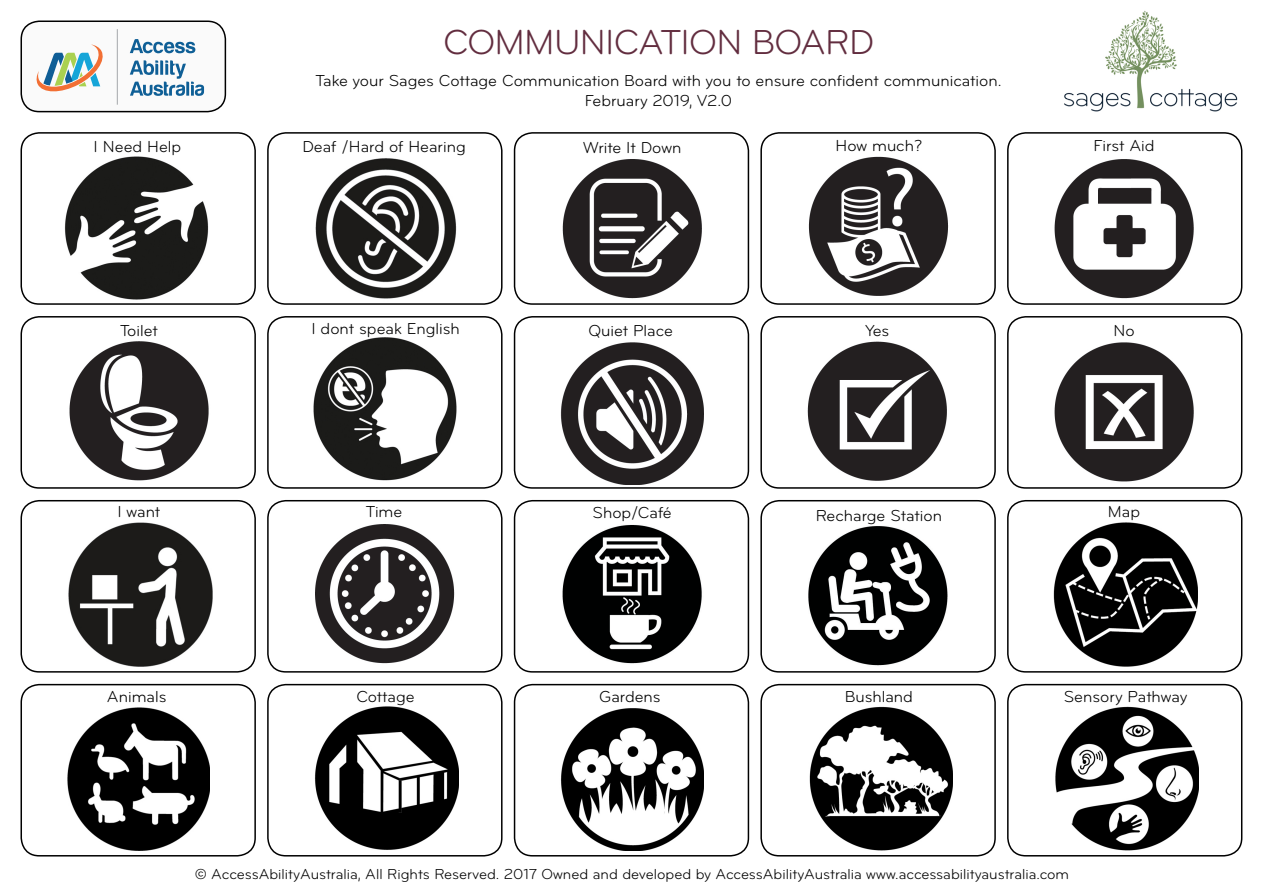
<style>
.page{position:relative;width:1263px;height:893px;background:#fff}
.page>*{position:absolute;margin:0;border:0;box-sizing:border-box;transform-origin:0 0}
.Main_Heading{font:36px "Bryant";letter-spacing:-.02em;color:#622d3f}
.Body_Copy{font:16.5px/19.8px "Bryant";color:#000;text-align:center}
.t1{font:15px "Bryant";color:#000}
</style>
<div class="page">
<div style="left:267px;top:316px;width:235px;height:173px;border:2px solid #000;border-radius:18px"></div>
<div style="left:21px;top:21px;width:204px;height:91px;background:#fafafa;border-radius:18px"></div>
<div style="left:21px;top:21px;width:205px;height:91px;border:2px solid #000;border-radius:18px"></div>
<svg style="left:130px;top:39px;width:65px;height:14px"></svg>
<svg style="left:130px;top:60px;width:74px;height:36px"></svg>
<hr style="left:117px;top:29px;width:1px;height:76px;background:#a4a7aa">
<svg style="left:37px;top:44px;width:66px;height:48px"></svg>
<div style="left:21px;top:132px;width:235px;height:173px;border:2px solid #000;border-radius:18px"></div>
<div style="left:21px;top:316px;width:235px;height:173px;border:2px solid #000;border-radius:18px"></div>
<div style="left:21px;top:500px;width:235px;height:173px;border:2px solid #000;border-radius:18px"></div>
<div style="left:21px;top:684px;width:235px;height:172px;border:2px solid #000;border-radius:18px"></div>
<div style="left:267px;top:132px;width:235px;height:173px;border:2px solid #000;border-radius:18px"></div>
<div style="left:267px;top:500px;width:235px;height:173px;border:2px solid #000;border-radius:18px"></div>
<div style="left:267px;top:684px;width:235px;height:172px;border:2px solid #000;border-radius:18px"></div>
<div style="left:514px;top:132px;width:235px;height:173px;border:2px solid #000;border-radius:18px"></div>
<div style="left:514px;top:316px;width:235px;height:173px;border:2px solid #000;border-radius:18px"></div>
<div style="left:514px;top:500px;width:235px;height:173px;border:2px solid #000;border-radius:18px"></div>
<div style="left:514px;top:684px;width:235px;height:172px;border:2px solid #000;border-radius:18px"></div>
<div style="left:760px;top:132px;width:236px;height:173px;border:2px solid #000;border-radius:18px"></div>
<div style="left:760px;top:316px;width:236px;height:173px;border:2px solid #000;border-radius:18px"></div>
<div style="left:760px;top:500px;width:236px;height:173px;border:2px solid #000;border-radius:18px"></div>
<div style="left:760px;top:684px;width:236px;height:172px;border:2px solid #000;border-radius:18px"></div>
<div style="left:1007px;top:132px;width:235px;height:173px;border:2px solid #000;border-radius:18px"></div>
<div style="left:1007px;top:316px;width:235px;height:173px;border:2px solid #000;border-radius:18px"></div>
<div style="left:1007px;top:500px;width:235px;height:173px;border:2px solid #000;border-radius:18px"></div>
<div style="left:1007px;top:684px;width:235px;height:172px;border:2px solid #000;border-radius:18px"></div>
<img style="left:315px;top:524px;width:140px;height:140px">
<img style="left:808px;top:156px;width:141px;height:140px">
<img style="left:63px;top:156px;width:148px;height:147px">
<img style="left:69px;top:341px;width:140px;height:140px">
<img style="left:558px;top:159px;width:148px;height:144px">
<img style="left:1054px;top:159px;width:140px;height:140px">
<img style="left:1054px;top:342px;width:140px;height:140px">
<img style="left:807px;top:341px;width:140px;height:140px">
<img style="left:562px;top:525px;width:140px;height:139px">
<img style="left:311px;top:158px;width:148px;height:145px">
<img style="left:560px;top:342px;width:144px;height:143px">
<img style="left:808px;top:526px;width:140px;height:140px">
<img style="left:1064px;top:10px;width:174px;height:102px">
<img style="left:68px;top:522px;width:144px;height:144px">
<img style="left:1053px;top:522px;width:144px;height:144px">
<img style="left:67px;top:707px;width:143px;height:144px">
<img style="left:315px;top:706px;width:144px;height:144px">
<img style="left:561px;top:708px;width:142px;height:143px">
<img style="left:809px;top:706px;width:143px;height:145px">
<img style="left:1055px;top:706px;width:144px;height:145px">
<img style="left:313px;top:337px;width:144px;height:144px">
<p class="Main_Heading" style="left:443px;top:21px;width:432px">COMMUNICATION BOARD</p>
<p class="Body_Copy" style="left:315px;top:71px;width:688px">Take your Sages Cottage Communication Board with you to ensure confident communication.<br>February 2019, V2.0</p>
<p class="Body_Copy" style="left:836px;top:136px;width:88px">How much?</p>
<p class="Body_Copy" style="left:94px;top:137px;width:89px">I Need Help</p>
<p class="Body_Copy" style="left:1093px;top:136px;width:62px">First Aid</p>
<p class="Body_Copy" style="left:302px;top:137px;width:165px">Deaf /Hard of Hearing</p>
<p class="Body_Copy" style="left:583px;top:138px;width:100px">Write It Down</p>
<p class="Body_Copy" style="left:311px;top:318px;width:150px">I dont speak English</p>
<p class="Body_Copy" style="left:589px;top:320px;width:86px">Quiet Place</p>
<p class="Body_Copy" style="left:120px;top:320px;width:39px">Toilet</p>
<p class="Body_Copy" style="left:865px;top:321px;width:25px">Yes</p>
<p class="Body_Copy" style="left:1113px;top:321px;width:23px">No</p>
<p class="Body_Copy" style="left:118px;top:502px;width:44px">I want</p>
<p class="Body_Copy" style="left:1108px;top:502px;width:34px">Map</p>
<p class="Body_Copy" style="left:593px;top:503px;width:81px">Shop/Café</p>
<p class="Body_Copy" style="left:366px;top:502px;width:38px">Time</p>
<p class="Body_Copy" style="left:816px;top:505px;width:128px">Recharge Station</p>
<p class="Body_Copy" style="left:107px;top:687px;width:61px">Animals</p>
<p class="Body_Copy" style="left:356px;top:687px;width:60px">Cottage</p>
<p class="Body_Copy" style="left:599px;top:687px;width:63px">Gardens</p>
<p class="Body_Copy" style="left:845px;top:687px;width:70px">Bushland</p>
<p class="Body_Copy" style="left:1064px;top:687px;width:125px">Sensory Pathway</p>
<p class="t1" style="left:195px;top:865px;width:876px">© AccessAbilityAustralia, All Rights Reserved. 2017 Owned and developed by AccessAbilityAustralia www.accessabilityaustralia.com</p>
</div>
